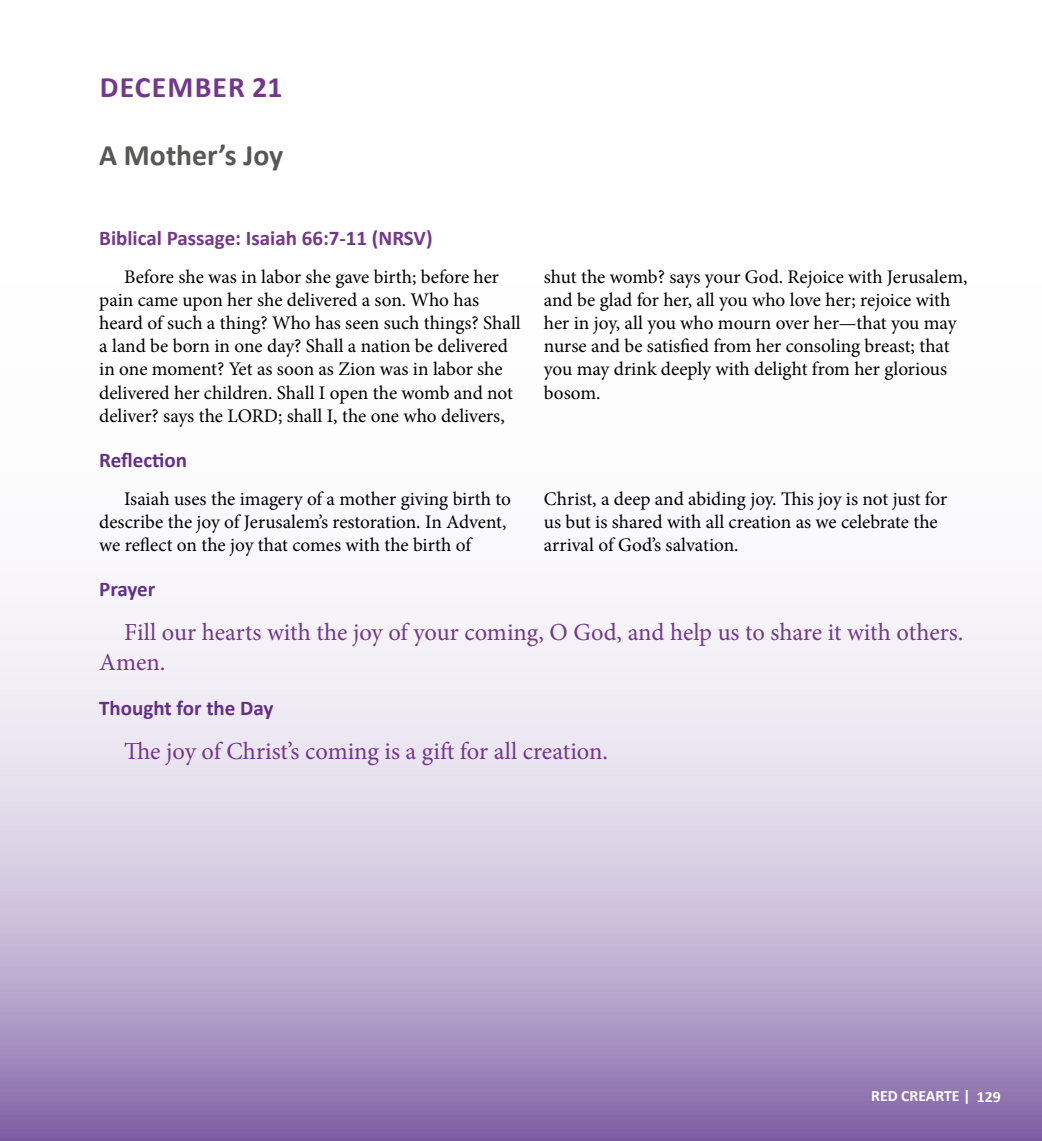
<style>
.page{position:relative;width:1042px;height:1141px;background:#fff}
.page>*{position:absolute;margin:0;border:0;box-sizing:border-box;transform-origin:0 0}
.t1{font:700 29.75px "Calibri";color:#575756}
.t2{font:700 29.75px "Calibri";letter-spacing:.04em;color:#74378d}
.t3{font:24.5px/29.4px "Minion Pro";letter-spacing:.005em;color:#74378d}
.t4{font:700 21px "Calibri";color:#74378d}
.t5{font:700 21px "Calibri";color:#642f88}
.t6{font:19.25px/23.1px "Minion Pro";letter-spacing:.005em;color:#000}
.t7{font:700 15.75px "Calibri";color:#fff}
</style>
<div class="page">
<svg style="left:1px;top:606px;width:1041px;height:535px;background:#ccc0db"></svg>
<hr style="left:0;top:0;width:1px;height:1141px;background:#6a4595">
<h1 class="t2" style="left:100px;top:66px;width:184px">DECEMBER 21</h1>
<h1 class="t1" style="left:99px;top:134px;width:186px">A Mother’s Joy</h1>
<p class="t4" style="left:99px;top:223px;width:335px">Biblical Passage: Isaiah 66:7-11 (NRSV)</p>
<p class="t6" style="left:99px;top:265px;width:423px;text-indent:25px">Before she was in labor she gave birth; before her pain came upon her she delivered a son. Who has heard of such a thing? Who has seen such things? Shall a land be born in one day? Shall a nation be delivered in one moment? Yet as soon as Zion was in labor she delivered her children. Shall I open the womb and not deliver? says the LORD; shall I, the one who delivers,</p>
<p class="t6" style="left:544px;top:265px;width:425px">shut the womb? says your God. Rejoice with Jerusalem, and be glad for her, all you who love her; rejoice with her in joy, all you who mourn over her—that you may nurse and be satisfied from her consoling breast; that you may drink deeply with delight from her glorious bosom.</p>
<p class="t5" style="left:99px;top:445px;width:89px">Reflection</p>
<p class="t6" style="left:99px;top:487px;width:413px;text-indent:25px">Isaiah uses the imagery of a mother giving birth to describe the joy of Jerusalem’s restoration. In Advent, we reflect on the joy that comes with the birth of</p>
<p class="t6" style="left:544px;top:487px;width:405px">Christ, a deep and abiding joy. This joy is not just for us but is shared with all creation as we celebrate the arrival of God’s salvation.</p>
<p class="t5" style="left:99px;top:574px;width:57px">Prayer</p>
<p class="t3" style="left:99px;top:618px;width:865px;text-indent:25px">Fill our hearts with the joy of your coming, O God, and help us to share it with others.<br>Amen.</p>
<p class="t5" style="left:99px;top:693px;width:176px">Thought for the Day</p>
<p class="t3" style="left:124px;top:736px;width:485px">The joy of Christ’s coming is a gift for all creation.</p>
<p class="t7" style="left:871px;top:1084px;width:131px">RED CREARTE | 129</p>
</div>
